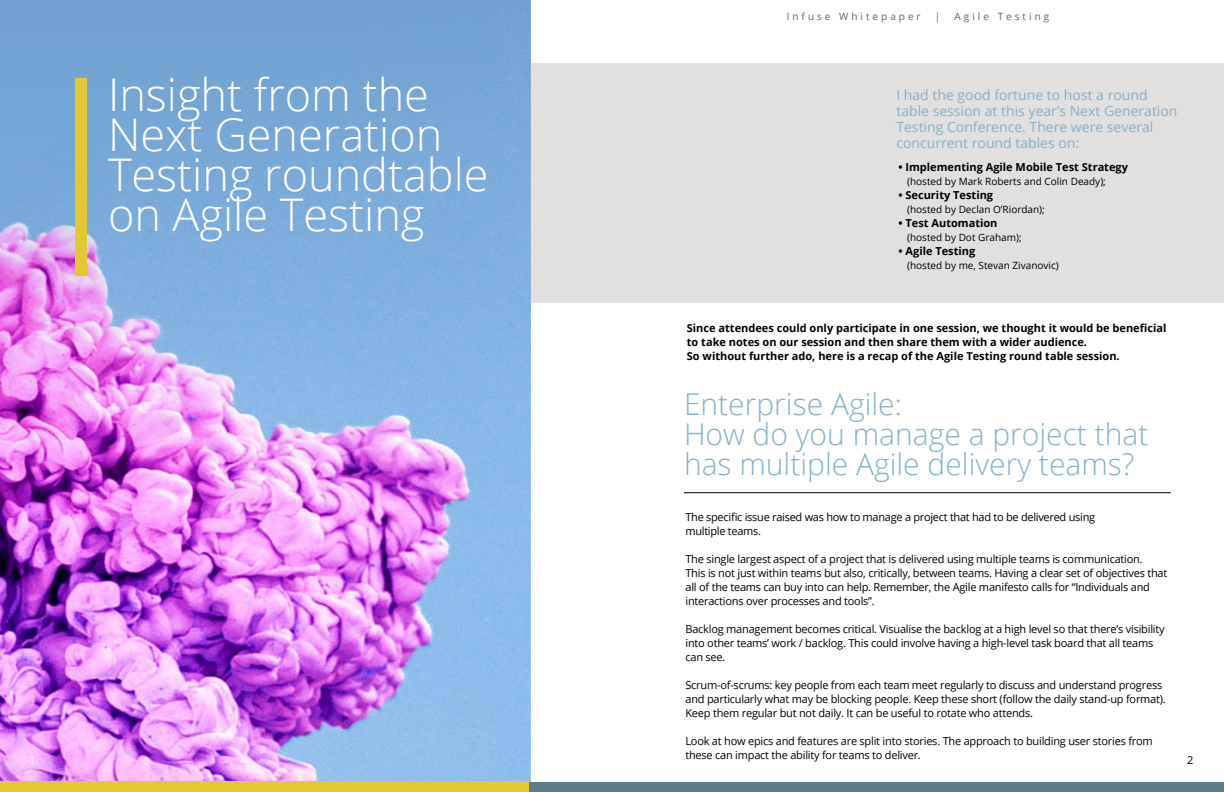
<style>
.page{position:relative;width:1224px;height:792px;background:#fff}
.page>*{position:absolute;margin:0;border:0;box-sizing:border-box;transform-origin:0 0}
.t1{font:300 45px/40px "Open Sans";color:#fff}
.t2{font:300 30px/30px "Open Sans";color:#88b1c8}
.t3{font:14px/16px "Open Sans";color:#88b1c8}
.t4{font:11px/14px "Open Sans";letter-spacing:-.02em;color:#000}
.t5{font:700 11px/14px "Open Sans";color:#000}
.t6{font:11px "Open Sans";color:#fff}
.t7{font:10px "Open Sans";color:#000}
.t8{font:10px "Open Sans";letter-spacing:.3em;color:#636466}
</style>
<div class="page">
<img style="left:0;top:0;width:612px;height:782px">
<div style="left:531px;top:64px;width:693px;height:239px;background:#e2e0df"></div>
<hr style="left:684px;top:492px;width:487px;height:1px;background:#000">
<div style="left:0;top:781px;width:531px;height:11px;background:#e3c833"></div>
<div style="left:530px;top:782px;width:694px;height:10px;background:#607a88"></div>
<div style="left:75px;top:78px;width:12px;height:198px;background:#e3c833"></div>
<h1 class="t1" style="left:108px;top:74px;width:382px">Insight from the<br>Next Generation<br>Testing roundtable on Agile Testing</h1>
<p class="t8" style="left:787px;top:9px;width:136px">Infuse Whitepaper</p>
<p class="t8" style="left:935px;top:9px;width:7px">|</p>
<p class="t8" style="left:955px;top:9px;width:96px">Agile Testing</p>
<p class="t3" style="left:896px;top:87px;width:283px">I had the good fortune to host a round table session at this year’s Next Generation Testing Conference. There were several concurrent round tables on:</p>
<p class="t5" style="left:899px;top:159px;width:231px">• Implementing Agile Mobile Test Strategy</p>
<p class="t7" style="left:907px;top:174px;width:200px">(hosted by Mark Roberts and Colin Deady);</p>
<p class="t5" style="left:899px;top:187px;width:96px">• Security Testing</p>
<p class="t7" style="left:907px;top:202px;width:139px">(hosted by Declan O’Riordan);</p>
<p class="t5" style="left:899px;top:215px;width:100px">• Test Automation</p>
<p class="t7" style="left:907px;top:230px;width:116px">(hosted by Dot Graham);</p>
<p class="t5" style="left:899px;top:243px;width:78px">• Agile Testing</p>
<p class="t7" style="left:907px;top:258px;width:153px">(hosted by me, Stevan Zivanovic)</p>
<p class="t5" style="left:687px;top:321px;width:481px">Since attendees could only participate in one session, we thought it would be beneficial to take notes on our session and then share them with a wider audience.<br>So without further ado, here is a recap of the Agile Testing round table session.</p>
<h2 class="t2" style="left:684px;top:388px;width:466px">Enterprise Agile:<br>How do you manage a project that has multiple Agile delivery teams?</h2>
<p class="t4" style="left:685px;top:510px;width:411px">The specific issue raised was how to manage a project that had to be delivered using multiple teams.</p>
<p class="t4" style="left:685px;top:552px;width:483px">The single largest aspect of a project that is delivered using multiple teams is communication.<br>This is not just within teams but also, critically, between teams. Having a clear set of objectives that all of the teams can buy into can help. Remember, the Agile manifesto calls for “Individuals and interactions over processes and tools”.</p>
<p class="t4" style="left:685px;top:622px;width:481px">Backlog management becomes critical. Visualise the backlog at a high level so that there’s visibility into other teams’ work / backlog. This could involve having a high-level task board that all teams can see.</p>
<p class="t4" style="left:685px;top:678px;width:482px">Scrum-of-scrums: key people from each team meet regularly to discuss and understand progress and particularly what may be blocking people. Keep these short (follow the daily stand-up format).<br>Keep them regular but not daily. It can be useful to rotate who attends.</p>
<p class="t4" style="left:685px;top:734px;width:469px">Look at how epics and features are split into stories. The approach to building user stories from these can impact the ability for teams to deliver.</p>
<p class="t6" style="left:30px;top:752px;width:8px">1</p>
<p class="t4" style="left:1187px;top:752px;width:8px">2</p>
</div>
